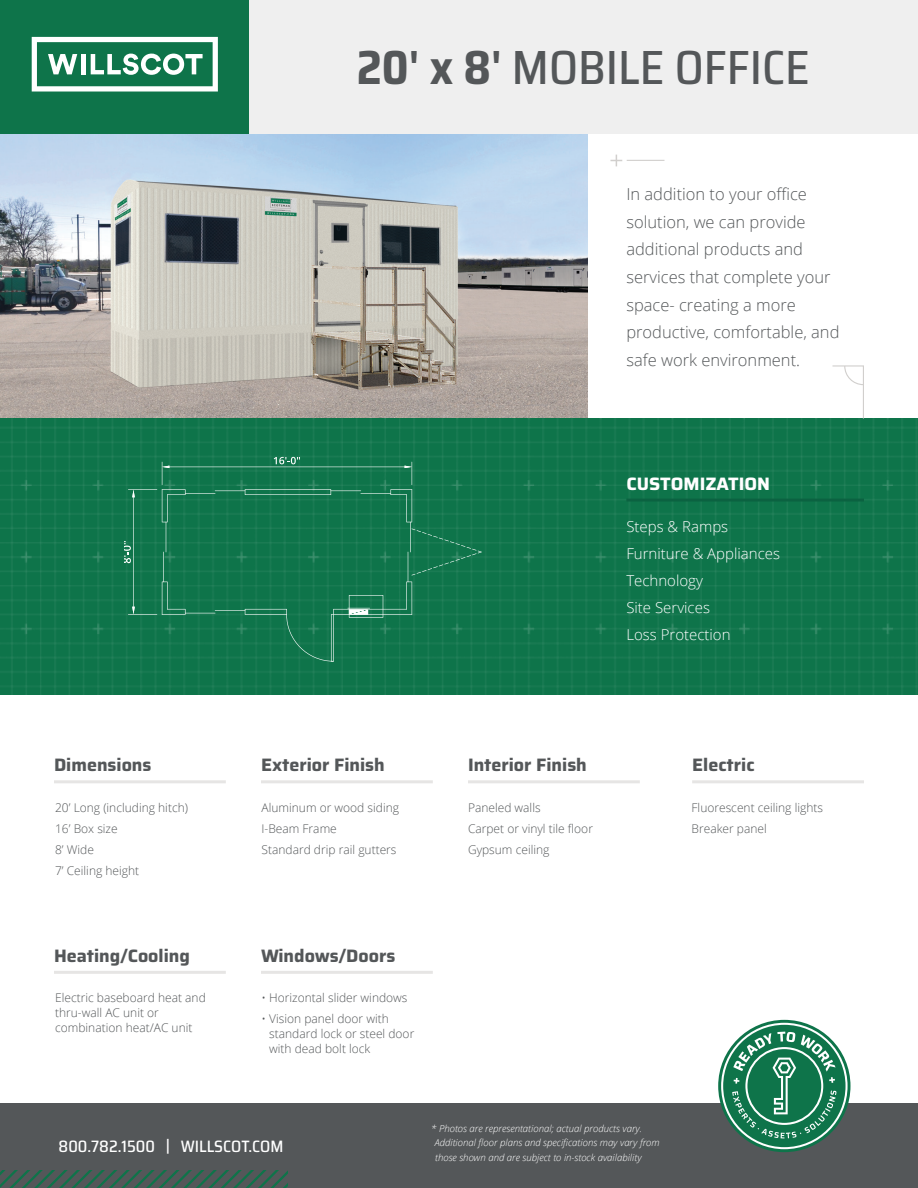
<style>
.page{position:relative;width:918px;height:1188px;background:#fff}
.page>*{position:absolute;margin:0;border:0;box-sizing:border-box;transform-origin:0 0}
.t1{font:500 semi-condensed 48px "Saira";color:#545759}
.BLACK_SUBHEAD{font:700 18px "Saira";color:#545759}
.WHITE_SUBHEAD{font:700 18px "Saira";color:#fff}
.t2{font:300 16.5px/27.6px "Open Sans";color:#545759}
.t3{font:500 semi-condensed 16.5px "Saira";color:#fff}
.t4{font:300 15px "Open Sans";color:#fff}
.t5{font:300 12px/15px "Open Sans";color:#545759}
.t6{font:italic 300 9.6px/14.2px "Open Sans";color:#fff}
.s1{font-weight:700}
.s2{font-weight:600}
</style>
<div class="page">
<img style="left:0;top:133px;width:588px;height:285px">
<img style="left:0;top:418px;width:918px;height:277px">
<div style="left:249px;top:0;width:669px;height:133px;background:#efefef"></div>
<div style="left:0;top:0;width:249px;height:133px;background:#0e744a"></div>
<div style="left:0;top:1103px;width:918px;height:85px;background:#545759"></div>
<hr style="left:626px;top:499px;width:238px;height:3px;background:#0b6241">
<svg style="left:610px;top:155px;width:12px;height:11px"></svg>
<hr style="left:627px;top:160px;width:37px;height:1px;background:#d1cfcd">
<svg style="left:831px;top:365px;width:34px;height:55px"></svg>
<svg style="left:0;top:1170px;width:288px;height:18px"></svg>
<svg style="left:721px;top:1023px;width:127px;height:126px"></svg>
<svg style="left:32px;top:37px;width:186px;height:55px"></svg>
<hr style="left:54px;top:780px;width:172px;height:3px;background:#e6e5e4">
<hr style="left:54px;top:971px;width:172px;height:3px;background:#e6e5e4">
<hr style="left:468px;top:780px;width:172px;height:3px;background:#e6e5e4">
<hr style="left:261px;top:780px;width:172px;height:3px;background:#e6e5e4">
<hr style="left:261px;top:971px;width:172px;height:3px;background:#e6e5e4">
<hr style="left:692px;top:780px;width:172px;height:3px;background:#e6e5e4">
<svg style="left:124px;top:457px;width:358px;height:205px;background:#14774f"></svg>
<p class="t1" style="left:357px;top:31px;width:455px"><span class="s1">20</span><span class="s2">'</span> <span class="s1">x 8</span><span class="s2">'</span> MOBILE OFFICE</p>
<p class="t2" style="left:626px;top:180px;width:215px">In addition to your office solution, we can provide additional products and services that complete your space- creating a more productive, comfortable, and safe work environment.</p>
<p class="WHITE_SUBHEAD" style="left:626px;top:469px;width:145px">CUSTOMIZATION</p>
<p class="BLACK_SUBHEAD" style="left:54px;top:751px;width:99px">Dimensions</p>
<p class="t5" style="left:55px;top:800px;width:134px">20’ Long (including hitch)</p>
<p class="t5" style="left:55px;top:821px;width:64px">16’ Box size</p>
<p class="t5" style="left:55px;top:842px;width:40px">8’ Wide</p>
<p class="t5" style="left:55px;top:863px;width:86px">7’ Ceiling height</p>
<p class="BLACK_SUBHEAD" style="left:54px;top:942px;width:137px">Heating/Cooling</p>
<p class="t5" style="left:55px;top:990px;width:152px">Electric baseboard heat and thru-wall AC unit or combination heat/AC unit</p>
<p class="t4" style="left:626px;top:516px;width:103px">Steps &amp; Ramps</p>
<p class="t4" style="left:626px;top:543px;width:155px">Furniture &amp; Appliances</p>
<p class="t4" style="left:626px;top:570px;width:78px">Technology</p>
<p class="t4" style="left:626px;top:597px;width:85px">Site Services</p>
<p class="t4" style="left:626px;top:624px;width:106px">Loss Protection</p>
<p class="BLACK_SUBHEAD" style="left:261px;top:751px;width:125px">Exterior Finish</p>
<p class="BLACK_SUBHEAD" style="left:468px;top:751px;width:120px">Interior Finish</p>
<p class="t5" style="left:262px;top:800px;width:139px">Aluminum or wood siding</p>
<p class="t5" style="left:262px;top:821px;width:77px">I-Beam Frame</p>
<p class="t5" style="left:262px;top:842px;width:137px">Standard drip rail gutters</p>
<p class="BLACK_SUBHEAD" style="left:261px;top:942px;width:136px">Windows/Doors</p>
<p class="t5" style="left:262px;top:990px;width:147px">• Horizontal slider windows</p>
<p class="t5" style="left:269px;top:1011px;width:147px;text-indent:-8px">• Vision panel door with standard lock or steel door with dead bolt lock</p>
<p class="t5" style="left:468px;top:800px;width:74px">Paneled walls</p>
<p class="t5" style="left:468px;top:821px;width:127px">Carpet or vinyl tile floor</p>
<p class="t5" style="left:468px;top:842px;width:83px">Gypsum ceiling</p>
<p class="BLACK_SUBHEAD" style="left:692px;top:751px;width:64px">Electric</p>
<p class="t5" style="left:692px;top:800px;width:133px">Fluorescent ceiling lights</p>
<p class="t5" style="left:692px;top:821px;width:77px">Breaker panel</p>
<p class="t3" style="left:59px;top:1134px;width:226px">800.782.1500 | WILLSCOT.COM</p>
<p class="t6" style="left:431px;top:1121px;width:212px">* Photos are representational; actual products vary.</p>
<p class="t6" style="left:435px;top:1135px;width:226px">Additional floor plans and specifications may vary from those shown and are subject to in-stock availability</p>
</div>
